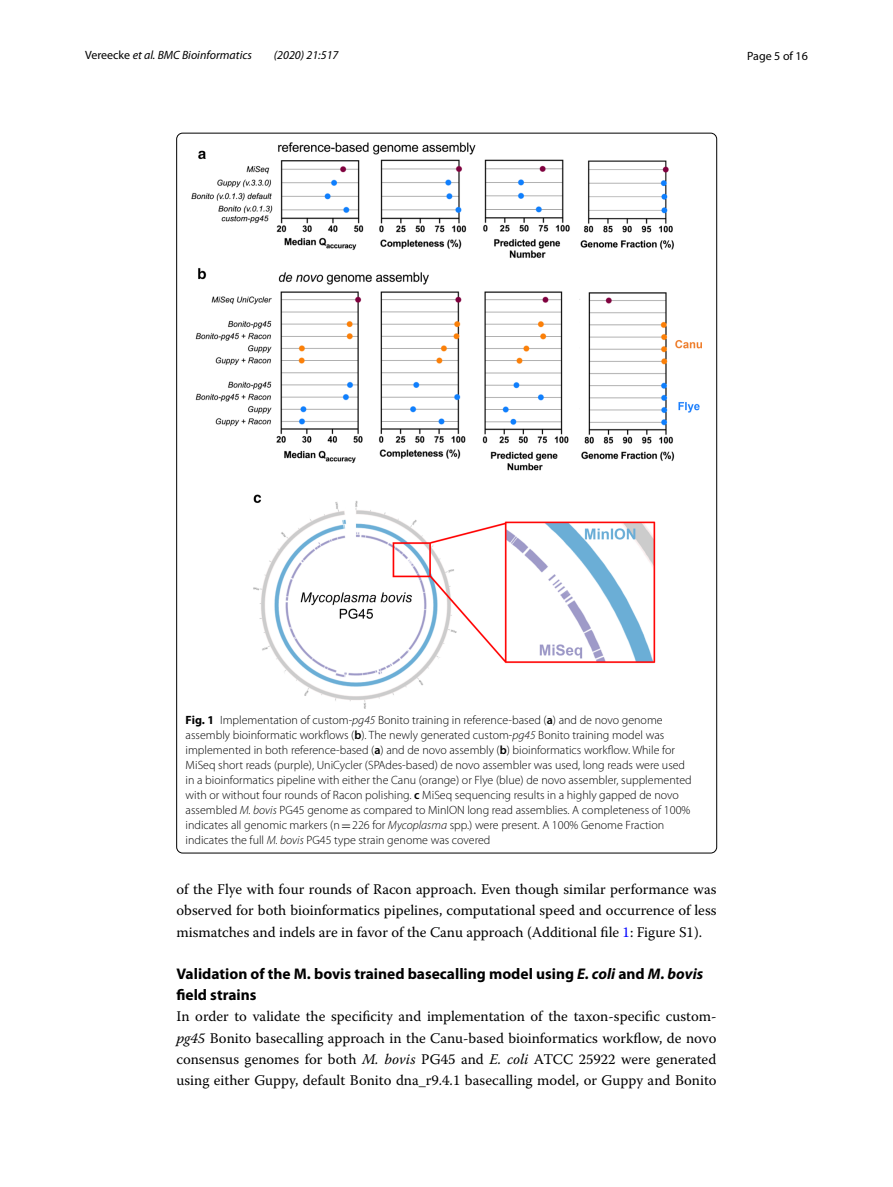
<style>
.page{position:relative;width:893px;height:1187px;background:#fff}
.page>*{position:absolute;margin:0;border:0;box-sizing:border-box;transform-origin:0 0}
.t1{font:700 15.45px/21.3px "Myriad Pro";color:#000}
.t2{font:14.7px/21.3px "Warnock Pro";color:#000;text-align:justify}
.t3{font:300 12px/15px "Myriad Pro";color:#000}
.t4{font:italic 12px "Myriad Pro";color:#000}
.t5{font:12px "Myriad Pro";color:#000}
.s1{font-style:normal}
.s2{font-weight:700}
.s3{font-style:italic}
.s4{font-weight:600}
.s5{font-family:"MTSY";font-weight:400}
.s6{color:#00f}
</style>
<div class="page">
<img style="left:191px;top:142px;width:511px;height:566px">
<p class="t4" style="left:85px;top:48px;width:168px"><span class="s1">Vereecke</span> et al. BMC Bioinformatics</p>
<p class="t4" style="left:274px;top:48px;width:66px">(2020) 21:517</p>
<p class="t5" style="left:747px;top:48px;width:62px">Page 5 of 16</p>
<p class="t3" style="left:186px;top:712px;width:508px"><span class="s2">Fig. 1</span> Implementation of custom-<span class="s3">pg45</span> Bonito training in reference-based (<span class="s4">a</span>) and de novo genome assembly bioinformatic workflows (<span class="s4">b</span>). The newly generated custom-<span class="s3">pg45</span> Bonito training model was implemented in both reference-based (<span class="s4">a</span>) and de novo assembly (<span class="s4">b</span>) bioinformatics workflow. While for MiSeq short reads (purple), UniCycler (SPAdes-based) de novo assembler was used, long reads were used in a bioinformatics pipeline with either the Canu (orange) or Flye (blue) de novo assembler, supplemented with or without four rounds of Racon polishing. <span class="s4">c</span> MiSeq sequencing results in a highly gapped de novo assembled <span class="s3">M. bovis</span> PG45 genome as compared to MinION long read assemblies. A completeness of 100% indicates all genomic markers (n<span class="s5">=</span>226 for <span class="s3">Mycoplasma</span> spp.) were present. A 100% Genome Fraction indicates the full <span class="s3">M. bovis</span> PG45 type strain genome was covered</p>
<p class="t2" style="left:176px;top:878px;width:542px">of the Flye with four rounds of Racon approach. Even though similar performance was observed for both bioinformatics pipelines, computational speed and occurrence of less mismatches and indels are in favor of the Canu approach (Additional file <span class="s6">1</span>: Figure S1).</p>
<p class="t1" style="left:176px;top:962px;width:528px">Validation of the M. bovis trained basecalling model using <span class="s3">E. coli</span> and <span class="s3">M. bovis </span>field strains</p>
<p class="t2" style="left:176px;top:1005px;width:542px">In order to validate the specificity and implementation of the taxon-specific custom&shy;<span class="s3">pg45</span> Bonito basecalling approach in the Canu-based bioinformatics workflow, de novo consensus genomes for both <span class="s3">M. bovis</span> PG45 and <span class="s3">E. coli</span> ATCC 25922 were generated using either Guppy, default Bonito dna_r9.4.1 basecalling model, or Guppy and Bonito</p>
</div>
